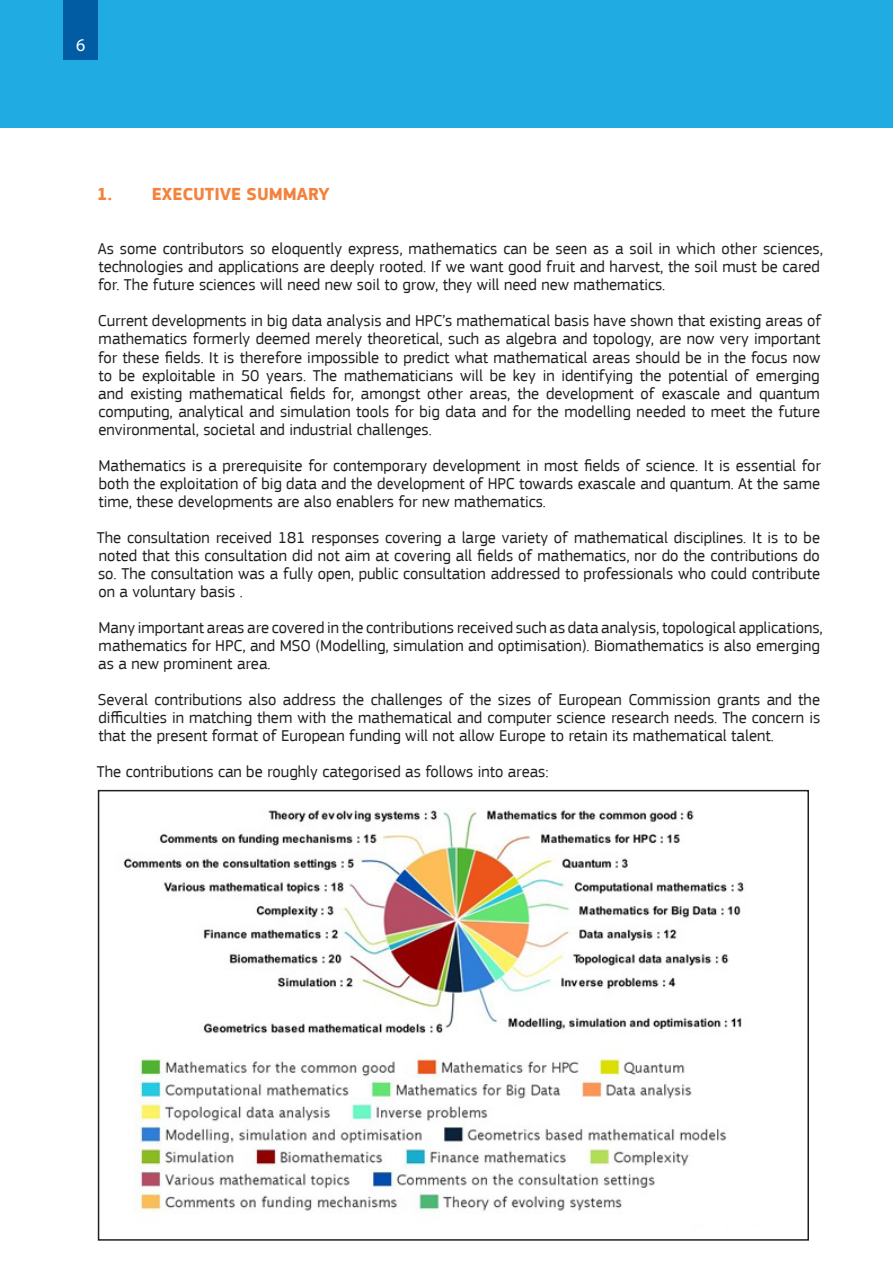
<style>
.page{position:relative;width:893px;height:1263px;background:#fff}
.page>*{position:absolute;margin:0;border:0;box-sizing:border-box;transform-origin:0 0}
._08_1_TEXTES_RUBRIQU{font:700 18px "EC Square Sans Pro";color:#f4823b}
.t1{font:18px "Myriad Pro";color:#fff}
._08_1_TEXTES_RUBRIQU-2{font:16.5px/18px "EC Square Sans Pro";color:#231f20;text-align:justify}
</style>
<div class="page">
<div style="left:0;top:0;width:893px;height:128px;background:#20ace3"></div>
<div style="left:64px;top:0;width:34px;height:60px;background:#015ca3"></div>
<img style="left:123px;top:810px;width:621px;height:402px">
<div style="left:98px;top:790px;width:711px;height:451px;border:2px solid #231f20"></div>
<p class="t1" style="left:76px;top:34px;width:11px">6</p>
<p class="_08_1_TEXTES_RUBRIQU" style="left:97px;top:184px;width:234px">1. EXECUTIVE SUMMARY</p>
<p class="_08_1_TEXTES_RUBRIQU-2" style="left:98px;top:240px;width:727px;text-align:left">As some contributors so eloquently express, mathematics can be seen as a soil in which other sciences, technologies and applications are deeply rooted. If we want good fruit and harvest, the soil must be cared for. The future sciences will need new soil to grow, they will need new mathematics.</p>
<p class="_08_1_TEXTES_RUBRIQU-2" style="left:98px;top:312px;width:725px">Current developments in big data analysis and HPC’s mathematical basis have shown that existing areas of mathematics formerly deemed merely theoretical, such as algebra and topology, are now very important for these fields. It is therefore impossible to predict what mathematical areas should be in the focus now to be exploitable in 50 years. The mathematicians will be key in identifying the potential of emerging and existing mathematical fields for, amongst other areas, the development of exascale and quantum computing, analytical and simulation tools for big data and for the modelling needed to meet the future environmental, societal and industrial challenges.</p>
<p class="_08_1_TEXTES_RUBRIQU-2" style="left:98px;top:456px;width:724px">Mathematics is a prerequisite for contemporary development in most fields of science. It is essential for both the exploitation of big data and the development of HPC towards exascale and quantum. At the same time, these developments are also enablers for new mathematics.</p>
<p class="_08_1_TEXTES_RUBRIQU-2" style="left:97px;top:528px;width:725px">The consultation received 181 responses covering a large variety of mathematical disciplines. It is to be noted that this consultation did not aim at covering all fields of mathematics, nor do the contributions do so. The consultation was a fully open, public consultation addressed to professionals who could contribute on a voluntary basis .</p>
<p class="_08_1_TEXTES_RUBRIQU-2" style="left:98px;top:618px;width:726px;text-align:left">Many important areas are covered in the contributions received such as data analysis, topological applications, mathematics for HPC, and MSO (Modelling, simulation and optimisation). Biomathematics is also emerging as a new prominent area.</p>
<p class="_08_1_TEXTES_RUBRIQU-2" style="left:98px;top:690px;width:724px">Several contributions also address the challenges of the sizes of European Commission grants and the difficulties in matching them with the mathematical and computer science research needs. The concern is that the present format of European funding will not allow Europe to retain its mathematical talent.</p>
<p class="_08_1_TEXTES_RUBRIQU-2" style="left:97px;top:762px;width:453px">The contributions can be roughly categorised as follows into areas:</p>
</div>
